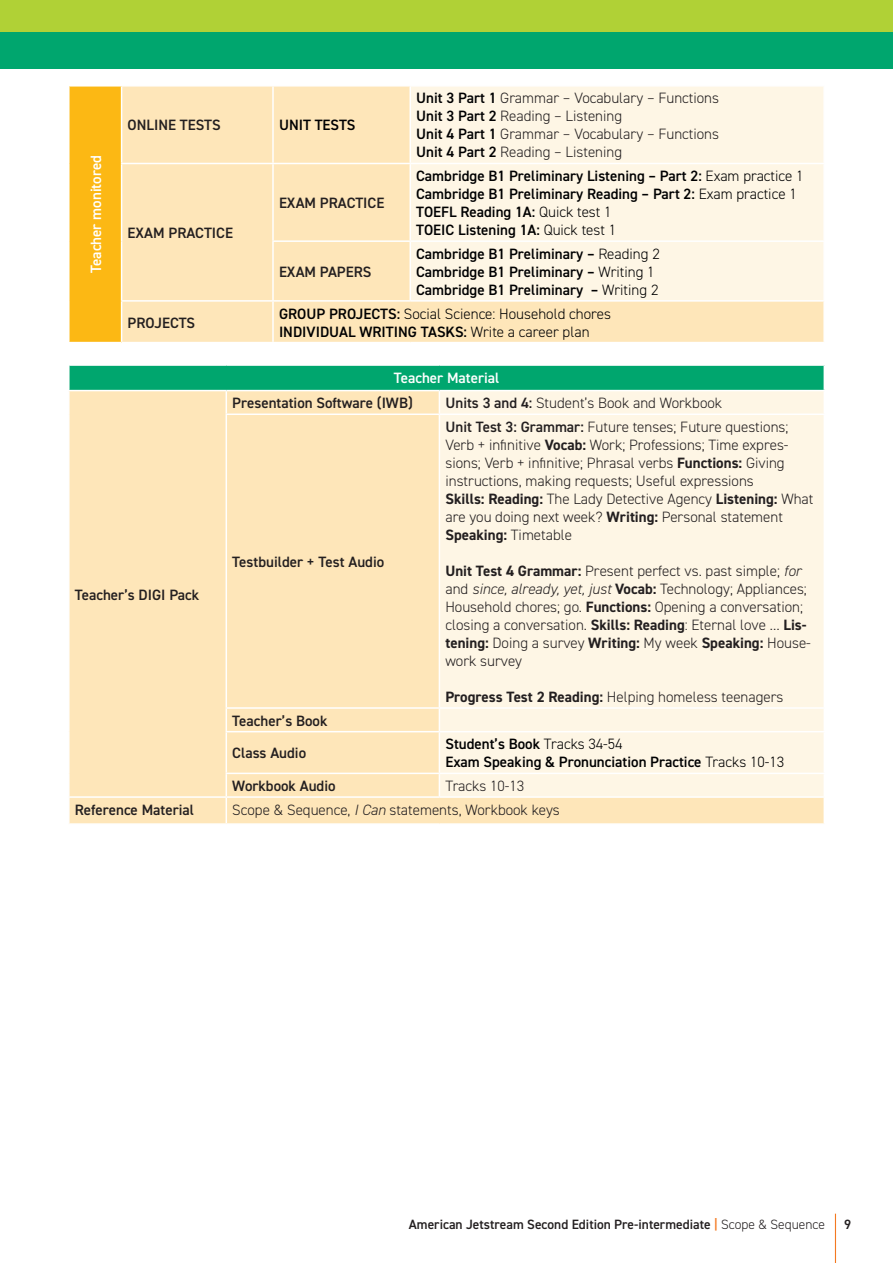
<style>
.page{position:relative;width:893px;height:1263px;background:#fff}
.page>*{position:absolute;margin:0;border:0;box-sizing:border-box;transform-origin:0 0}
.t1{font:300 15px/18px "DIN2014";color:#231f20}
.t2{font:600 15px/18px "DIN2014";color:#000001}
.t3{font:600 15px/32.7px "DIN2014";color:#231f20}
.t4{font:300 15px/18px "DIN2014";color:#000001}
.t5{font:600 15px "DIN2014";color:#fff}
.t6{font:600 13.5px "DIN2014";color:#231f20}
.s1{font-weight:600;color:#000001}
.s2{font-weight:300}
.s3{font-weight:600}
.s4{font-weight:700}
.s5{font-style:italic}
.s6{color:#f47921}
</style>
<div class="page">
<hr style="left:835px;top:1214px;width:1px;height:49px;background:#f47921">
<div style="left:0;top:0;width:893px;height:68px;background:#b0d136"></div>
<div style="left:0;top:32px;width:893px;height:36px;background:#00a66e"></div>
<div style="left:69px;top:86px;width:53px;height:257px;background:#fcb814"></div>
<div style="left:122px;top:87px;width:701px;height:255px;background:#fee6b9"></div>
<div style="left:411px;top:87px;width:412px;height:213px;background:#fef6e5"></div>
<hr style="left:68px;top:85px;width:54px;height:2px;background:#fff">
<hr style="left:272px;top:87px;width:2px;height:76px;background:#fff">
<hr style="left:409px;top:87px;width:2px;height:76px;background:#fff">
<hr style="left:121px;top:163px;width:152px;height:1px;background:#fff">
<hr style="left:273px;top:163px;width:137px;height:1px;background:#fff">
<hr style="left:272px;top:164px;width:2px;height:76px;background:#fff">
<hr style="left:410px;top:163px;width:415px;height:1px;background:#fff">
<hr style="left:409px;top:164px;width:2px;height:76px;background:#fff">
<hr style="left:272px;top:240px;width:138px;height:2px;background:#fff">
<hr style="left:272px;top:242px;width:2px;height:58px;background:#fff">
<hr style="left:410px;top:240px;width:415px;height:2px;background:#fff">
<hr style="left:409px;top:242px;width:2px;height:58px;background:#fff">
<hr style="left:121px;top:300px;width:152px;height:2px;background:#fff">
<hr style="left:273px;top:300px;width:137px;height:2px;background:#fff">
<hr style="left:272px;top:302px;width:2px;height:40px;background:#fff">
<hr style="left:410px;top:300px;width:415px;height:2px;background:#fff">
<hr style="left:68px;top:87px;width:2px;height:76px;background:#fff">
<hr style="left:68px;top:163px;width:2px;height:78px;background:#fff">
<hr style="left:68px;top:241px;width:2px;height:60px;background:#fff">
<hr style="left:68px;top:301px;width:2px;height:41px;background:#fff">
<hr style="left:121px;top:87px;width:1px;height:76px;background:#fff">
<hr style="left:121px;top:164px;width:1px;height:77px;background:#fff">
<hr style="left:121px;top:241px;width:1px;height:59px;background:#fff">
<hr style="left:121px;top:302px;width:1px;height:40px;background:#fff">
<hr style="left:68px;top:342px;width:54px;height:1px;background:#fff">
<div style="left:69px;top:365px;width:755px;height:26px;background:#00a66e"></div>
<div style="left:70px;top:391px;width:754px;height:432px;background:#fee6b9"></div>
<div style="left:440px;top:391px;width:384px;height:405px;background:#fef6e5"></div>
<svg style="left:226px;top:391px;width:1px;height:22px"></svg>
<hr style="left:226px;top:415px;width:1px;height:292px;background:#fff">
<svg style="left:226px;top:709px;width:1px;height:22px"></svg>
<hr style="left:226px;top:732px;width:1px;height:41px;background:#fff">
<svg style="left:439px;top:391px;width:1px;height:22px"></svg>
<hr style="left:439px;top:415px;width:1px;height:292px;background:#fff">
<svg style="left:439px;top:709px;width:1px;height:22px"></svg>
<hr style="left:439px;top:732px;width:1px;height:41px;background:#fff">
<svg style="left:439px;top:774px;width:1px;height:22px"></svg>
<svg style="left:226px;top:774px;width:1px;height:49px"></svg>
<hr style="left:68px;top:796px;width:158px;height:2px;background:#fff">
<hr style="left:226px;top:413px;width:213px;height:2px;background:#fff">
<hr style="left:439px;top:413px;width:386px;height:2px;background:#fff">
<hr style="left:226px;top:707px;width:213px;height:2px;background:#fff">
<hr style="left:439px;top:707px;width:386px;height:2px;background:#fff">
<hr style="left:226px;top:731px;width:213px;height:1px;background:#fff">
<hr style="left:439px;top:731px;width:386px;height:1px;background:#fff">
<hr style="left:226px;top:773px;width:213px;height:1px;background:#fff">
<hr style="left:439px;top:773px;width:386px;height:1px;background:#fff">
<hr style="left:226px;top:796px;width:213px;height:2px;background:#fff">
<hr style="left:439px;top:796px;width:386px;height:2px;background:#fff">
<hr style="left:68px;top:364px;width:158px;height:2px;background:#fff">
<hr style="left:68px;top:366px;width:2px;height:24px;background:#fff">
<hr style="left:226px;top:364px;width:213px;height:2px;background:#fff">
<hr style="left:439px;top:364px;width:386px;height:2px;background:#fff">
<hr style="left:68px;top:390px;width:158px;height:1px;background:#fff">
<hr style="left:226px;top:390px;width:213px;height:1px;background:#fff">
<hr style="left:439px;top:390px;width:386px;height:1px;background:#fff">
<p class="t5" style="left:86px;top:273px;width:119px;rotate:-90deg">Teacher monitored</p>
<p class="t3" style="left:128px;top:109px;width:95px">ONLINE TESTS</p>
<p class="t2" style="left:279px;top:116px;width:78px">UNIT TESTS</p>
<p class="t3" style="left:128px;top:216px;width:107px">EXAM PRACTICE</p>
<p class="t3" style="left:279px;top:186px;width:107px">EXAM PRACTICE</p>
<p class="t3" style="left:279px;top:255px;width:94px">EXAM PAPERS</p>
<p class="t1" style="left:416px;top:89px;width:304px"><span class="s1">Unit 3 Part 1</span> Grammar – Vocabulary – Functions <span class="s1">Unit 3 Part 2</span> Reading – Listening<br><span class="s1">Unit 4 Part 1</span> Grammar – Vocabulary – Functions <span class="s1">Unit 4 Part 2</span> Reading – Listening</p>
<p class="t2" style="left:416px;top:167px;width:389px">Cambridge B1 Preliminary Listening – Part 2: <span class="s2">Exam practice 1<br></span>Cambridge B1 Preliminary Reading – Part 2: <span class="s2">Exam practice 1<br></span>TOEFL Reading 1A: <span class="s2">Quick test 1<br></span>TOEIC Listening 1A: <span class="s2">Quick test 1</span></p>
<p class="t2" style="left:416px;top:244px;width:245px">Cambridge B1 Preliminary – <span class="s2">Reading 2<br></span>Cambridge B1 Preliminary – <span class="s2">Writing 1<br></span>Cambridge B1 Preliminary – <span class="s2">Writing 2</span></p>
<p class="t3" style="left:128px;top:306px;width:69px">PROJECTS</p>
<p class="t4" style="left:279px;top:304px;width:334px"><span class="s3">GROUP PROJECTS:</span> Social Science: Household chores<br><span class="s3">INDIVIDUAL WRITING TASKS:</span> Write a career plan</p>
<p class="t5" style="left:394px;top:368px;width:107px">Teacher Material</p>
<p class="t3" style="left:232px;top:386px;width:182px">Presentation Software (IWB)</p>
<p class="t1" style="left:445px;top:394px;width:278px"><span class="s3">Units 3 and 4:</span> Student’s Book and Workbook</p>
<p class="t3" style="left:75px;top:578px;width:126px">Teacher’s DIGI Pack</p>
<p class="t3" style="left:232px;top:545px;width:153px">Testbuilder + Test Audio</p>
<p class="t3" style="left:232px;top:704px;width:97px">Teacher’s Book<br>Class Audio</p>
<p class="t1" style="left:445px;top:418px;width:370px"><span class="s3">Unit Test 3: Grammar:</span> Future tenses; Future questions; Verb + infinitive <span class="s4">Vocab:</span> Work; Professions; Time expres&shy;sions; Verb + infinitive; Phrasal verbs <span class="s4">Functions:</span> Giving instructions, making requests; Useful expressions<br><span class="s4">Skills: Reading:</span> The Lady Detective Agency <span class="s4">Listening:</span> What are you doing next week? <span class="s4">Writing:</span> Personal statement <span class="s4">Speaking:</span> Timetable</p>
<p class="t1" style="left:445px;top:562px;width:367px"><span class="s4">Unit Test 4 Grammar:</span> Present perfect vs. past simple; <span class="s5">for </span>and <span class="s5">since, already, yet, just</span> <span class="s4">Vocab:</span> Technology; Appliances; Household chores; go. <span class="s4">Functions:</span> Opening a conversation; closing a conversation. <span class="s4">Skills: Reading</span>: Eternal love … <span class="s4">Lis&shy;tening:</span> Doing a survey <span class="s4">Writing:</span> My week <span class="s4">Speaking:</span> House&shy;work survey</p>
<p class="t1" style="left:445px;top:688px;width:340px"><span class="s4">Progress Test 2 Reading:</span> Helping homeless teenagers</p>
<p class="t2" style="left:445px;top:735px;width:340px">Student’s Book <span class="s2">Tracks 34-54<br></span>Exam Speaking &amp; Pronunciation Practice <span class="s2">Tracks 10-13</span></p>
<p class="t3" style="left:232px;top:769px;width:105px">Workbook Audio</p>
<p class="t1" style="left:445px;top:777px;width:80px">Tracks 10-13</p>
<p class="t3" style="left:75px;top:793px;width:121px">Reference Material</p>
<p class="t1" style="left:232px;top:801px;width:329px">Scope &amp; Sequence, <span class="s5">I Can</span> statements, Workbook keys</p>
<p class="t6" style="left:409px;top:1215px;width:418px">American Jetstream Second Edition Pre-intermediate <span class="s6">|</span> <span class="s2">Scope &amp; Sequence</span></p>
<p class="t6" style="left:844px;top:1215px;width:9px">9</p>
</div>
